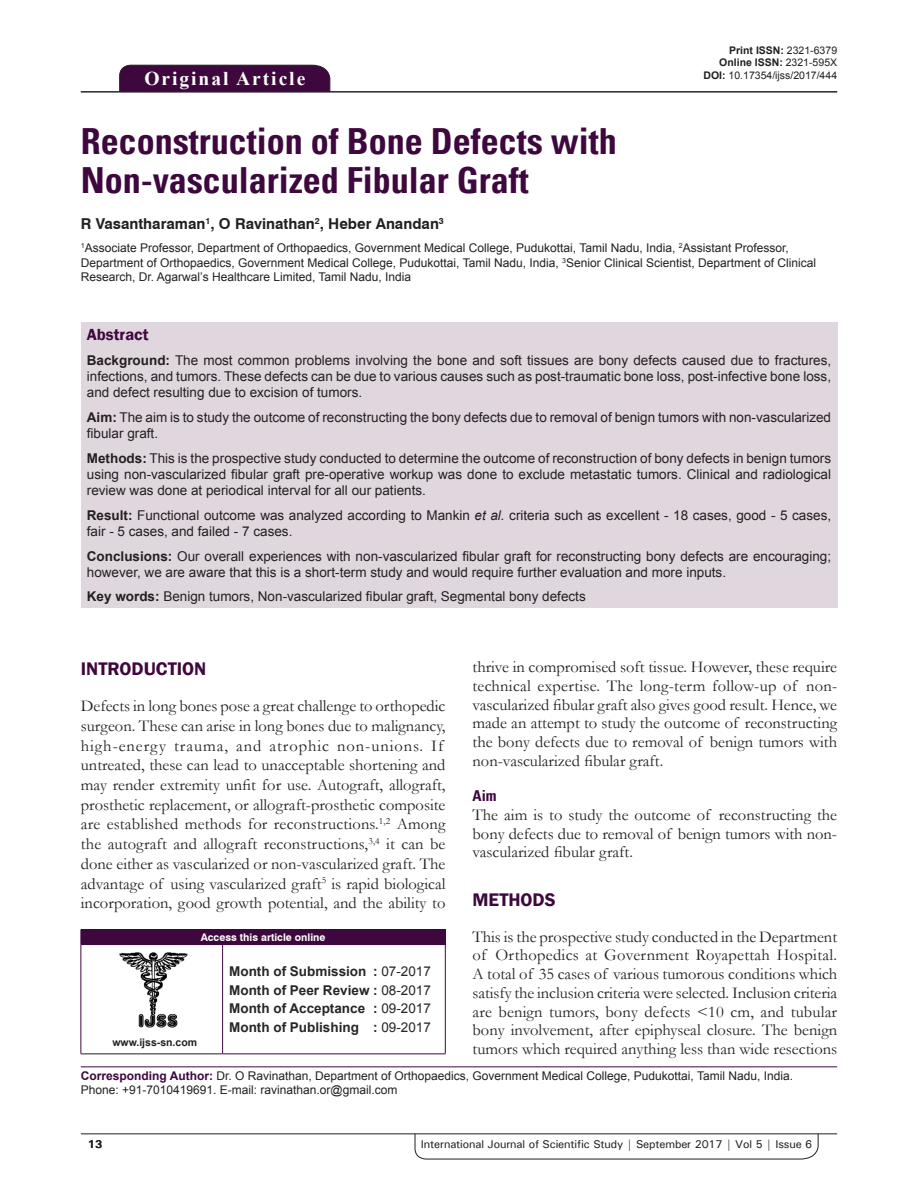
<style>
.page{position:relative;width:918px;height:1188px;background:#fff}
.page>*{position:absolute;margin:0;border:0;box-sizing:border-box;transform-origin:0 0}
.AT{font:700 condensed 36px/39px "Univers";color:#3e083e}
.AH{font:700 19.5px "Times New Roman";letter-spacing:.1em;color:#fff}
.t1{font:600 18.75px "Franklin Gothic";color:#3e083e}
.TX{font:16.5px/18.8px "Garamond";color:#231f20;text-align:justify}
.ABSH{font:600 16.5px "Franklin Gothic";color:#3e083e}
.AU{font:700 15px "Swiss 721 BT";color:#231f20}
.t2{font:700 condensed 15px "Univers";color:#3e083e}
.ABS{font:13.5px/16.2px "Arial";color:#231f20}
.HIS{font:700 13.5px/18.8px "Arial";color:#282526;text-align:justify}
.AFF{font:12px/14.4px "Arial";color:#231f20}
.ADD{font:12px/14.4px "Arial";color:#231f20}
.RF{font:500 11.25px "Univers";letter-spacing:-.01em;color:#231f20}
.t3{font:700 11.25px "Univers";color:#231f20}
.DOI{font:700 10.5px "Arial";color:#231f20}
.DOI-2{font:10.5px "Arial";color:#231f20}
.AAO{font:700 10.5px "Swiss 721 BT";color:#fff}
.Web{font:700 10.5px "Arial";color:#231f20}
.s1{font-weight:400}
.s2{font-weight:700}
.s3{font-style:italic}
.s4{font-weight:700;color:#3e083e}
</style>
<div class="page">
<svg style="left:415px;top:1133px;width:404px;height:26px"></svg>
<hr style="left:81px;top:1134px;width:756px;height:1px;background:#231f20">
<div style="left:119px;top:65px;width:211px;height:26px;background:#3e083e"></div>
<hr style="left:81px;top:91px;width:756px;height:1px;background:#231f20">
<div style="left:81px;top:322px;width:756px;height:285px;background:#e0d7de"></div>
<img style="left:119px;top:952px;width:69px;height:76px">
<div style="left:81px;top:929px;width:364px;height:16px;background:#3e083e"></div>
<svg style="left:445px;top:929px;width:1px;height:15px"></svg>
<hr style="left:81px;top:945px;width:1px;height:108px;background:#3e083e">
<hr style="left:81px;top:1053px;width:142px;height:1px;background:#231f20">
<hr style="left:223px;top:944px;width:223px;height:1px;background:#3e083e">
<hr style="left:222px;top:945px;width:1px;height:108px;background:#3e083e">
<hr style="left:445px;top:945px;width:1px;height:108px;background:#3e083e">
<hr style="left:223px;top:1053px;width:223px;height:1px;background:#3e083e">
<hr style="left:81px;top:1066px;width:756px;height:1px;background:#3e083e">
<p class="AH" style="left:144px;top:64px;width:162px">Original Article</p>
<p class="DOI" style="left:729px;top:42px;width:109px">Print ISSN: <span class="s1">2321-6379</span></p>
<p class="DOI" style="left:719px;top:55px;width:119px">Online ISSN: <span class="s1">2321-595X</span></p>
<p class="DOI-2" style="left:704px;top:68px;width:135px"><span class="s2">DOI:</span> 10.17354/ijss/2017/444</p>
<p class="AT" style="left:81px;top:122px;width:538px">Reconstruction of Bone Defects with<br>Non-vascularized Fibular Graft</p>
<p class="AU" style="left:81px;top:215px;width:365px">R Vasantharaman<sup>1</sup>, O Ravinathan<sup>2</sup>, Heber Anandan<sup>3</sup></p>
<p class="AFF" style="left:81px;top:241px;width:737px"><sup>1</sup>Associate Professor, Department of Orthopaedics, Government Medical College, Pudukottai, Tamil Nadu, India, <sup>2</sup>Assistant Professor,<br>Department of Orthopaedics, Government Medical College, Pudukottai, Tamil Nadu, India, <sup>3</sup>Senior Clinical Scientist, Department of Clinical<br>Research, Dr. Agarwal’s Healthcare Limited, Tamil Nadu, India</p>
<p class="ABSH" style="left:87px;top:324px;width:63px">Abstract</p>
<p class="ABS" style="left:87px;top:352px;width:746px;text-align:justify"><span class="s2">Background:</span> The most common problems involving the bone and soft tissues are bony defects caused due to fractures, infections, and tumors. These defects can be due to various causes such as post-traumatic bone loss, post-infective bone loss, and defect resulting due to excision of tumors.</p>
<p class="ABS" style="left:87px;top:409px;width:746px"><span class="s2">Aim:</span> The aim is to study the outcome of reconstructing the bony defects due to removal of benign tumors with non-vascularized fibular graft.</p>
<p class="ABS" style="left:87px;top:450px;width:746px;text-align:justify"><span class="s2">Methods:</span> This is the prospective study conducted to determine the outcome of reconstruction of bony defects in benign tumors using non-vascularized fibular graft pre-operative workup was done to exclude metastatic tumors. Clinical and radiological review was done at periodical interval for all our patients.</p>
<p class="ABS" style="left:87px;top:507px;width:746px"><span class="s2">Result:</span> Functional outcome was analyzed according to Mankin <span class="s3">et al.</span> criteria such as excellent - 18 cases, good - 5 cases, fair - 5 cases, and failed - 7 cases.</p>
<p class="ABS" style="left:87px;top:548px;width:746px"><span class="s2">Conclusions:</span> Our overall experiences with non-vascularized fibular graft for reconstructing bony defects are encouraging; however, we are aware that this is a short-term study and would require further evaluation and more inputs.</p>
<p class="ABS" style="left:87px;top:589px;width:500px"><span class="s2">Key words:</span> Benign tumors, Non-vascularized fibular graft, Segmental bony defects</p>
<p class="TX" style="left:473px;top:657px;width:366px">thrive in compromised soft tissue. However, these require technical expertise. The long-term follow-up of non&shy;vascularized fibular graft also gives good result. Hence, we made an attempt to study the outcome of reconstructing the bony defects due to removal of benign tumors with non-vascularized fibular graft.</p>
<h2 class="t2" style="left:473px;top:787px;width:26px">Aim</h2>
<p class="TX" style="left:473px;top:805px;width:366px">The aim is to study the outcome of reconstructing the bony defects due to removal of benign tumors with non&shy;vascularized fibular graft.</p>
<h1 class="t1" style="left:473px;top:888px;width:85px">METHODS</h1>
<p class="TX" style="left:473px;top:927px;width:366px">This is the prospective study conducted in the Department of Orthopedics at Government Royapettah Hospital.<br>A total of 35 cases of various tumorous conditions which satisfy the inclusion criteria were selected. Inclusion criteria are benign tumors, bony defects &lt;10 cm, and tubular bony involvement, after epiphyseal closure. The benign tumors which required anything less than wide resections</p>
<h1 class="t1" style="left:81px;top:657px;width:127px">INTRODUCTION</h1>
<p class="TX" style="left:81px;top:696px;width:366px;line-height:19.6px;text-align:left">Defects in long bones pose a great challenge to orthopedic surgeon. These can arise in long bones due to malignancy, high-energy trauma, and atrophic non-unions. If untreated, these can lead to unacceptable shortening and may render extremity unfit for use. Autograft, allograft, prosthetic replacement, or allograft-prosthetic composite are established methods for reconstructions.<sup>1,2</sup> Among the autograft and allograft reconstructions,<sup>3,4</sup> it can be done either as vascularized or non-vascularized graft. The advantage of using vascularized graft<sup>5</sup> is rapid biological incorporation, good growth potential, and the ability to</p>
<p class="AAO" style="left:201px;top:931px;width:126px">Access this article online</p>
<p class="HIS" style="left:229px;top:962px;width:203px">Month of Submission : <span class="s1">07-2017<br></span>Month of Peer Review : <span class="s1">08-2017<br></span>Month of Acceptance : <span class="s1">09-2017<br></span>Month of Publishing : <span class="s1">09-2017</span></p>
<p class="ADD" style="left:81px;top:1068px;width:714px"><span class="s4">Corresponding Author:</span> Dr. O Ravinathan, Department of Orthopaedics, Government Medical College, Pudukottai, Tamil Nadu, India.<br>Phone: +91-7010419691. E-mail: ravinathan.or@gmail.com</p>
<p class="Web" style="left:112px;top:1035px;width:86px">www.ijss-sn.com</p>
<p class="t3" style="left:88px;top:1137px;width:16px">13</p>
<p class="RF" style="left:421px;top:1137px;width:393px">International Journal of Scientific Study | September 2017 | Vol 5 | Issue 6</p>
</div>
